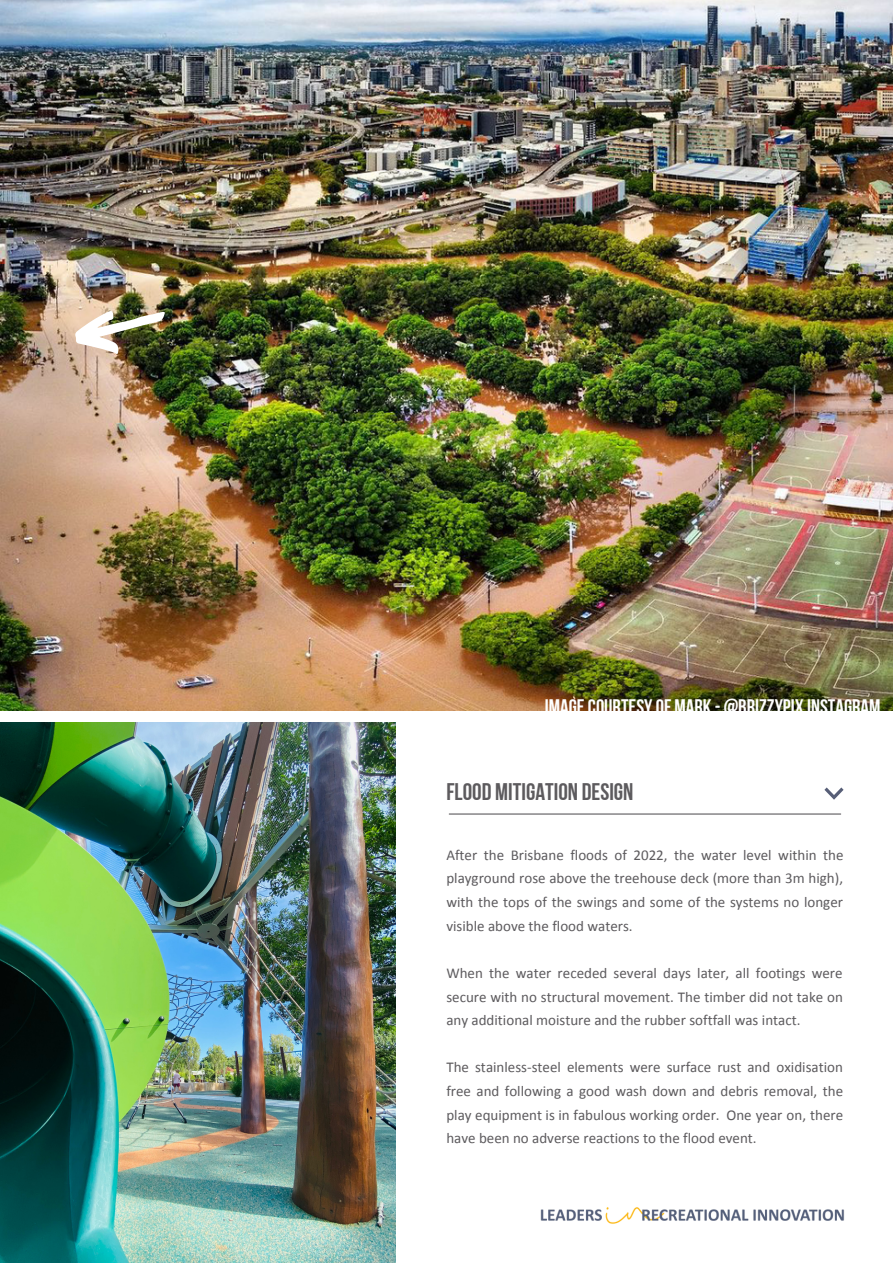
<style>
.page{position:relative;width:893px;height:1264px;background:#fff}
.page>*{position:absolute;margin:0;border:0;box-sizing:border-box;transform-origin:0 0}
.t1{font:24px "Bebas Neue Cyrillic";color:#5d5b5e}
.t2{font:21px "Bebas Neue Cyrillic";color:#fff}
.t3{font:15px/23.5px "Calibri";color:#5d5b5e;text-align:justify}
</style>
<div class="page">
<img style="left:0;top:0;width:892px;height:710px">
<img style="left:0;top:722px;width:396px;height:540px">
<img style="left:540px;top:1207px;width:305px;height:17px">
<img style="left:70px;top:294px;width:103px;height:71px">
<hr style="left:449px;top:813px;width:391px;height:1px;background:#5d5b5e">
<svg style="left:824px;top:787px;width:19px;height:12px"></svg>
<h2 class="t2" style="left:545px;top:698px;width:337px">IMAGECOURTESYOF MARK -@BRIZZYPIX INSTAGRAM</h2>
<h1 class="t1" style="left:446px;top:781px;width:189px">FLOOD MITIGATION DESIGN</h1>
<p class="t3" style="left:446px;top:844px;width:398px">After the Brisbane floods of 2022, the water level within the playground rose above the treehouse deck (more than 3m high), with the tops of the swings and some of the systems no longer visible above the flood waters.</p>
<p class="t3" style="left:446px;top:962px;width:398px">When the water receded several days later, all footings were secure with no structural movement. The timber did not take on any additional moisture and the rubber softfall was intact.</p>
<p class="t3" style="left:446px;top:1056px;width:398px">The stainless-steel elements were surface rust and oxidisation free and following a good wash down and debris removal, the play equipment is in fabulous working order. One year on, there have been no adverse reactions to the flood event.</p>
</div>
